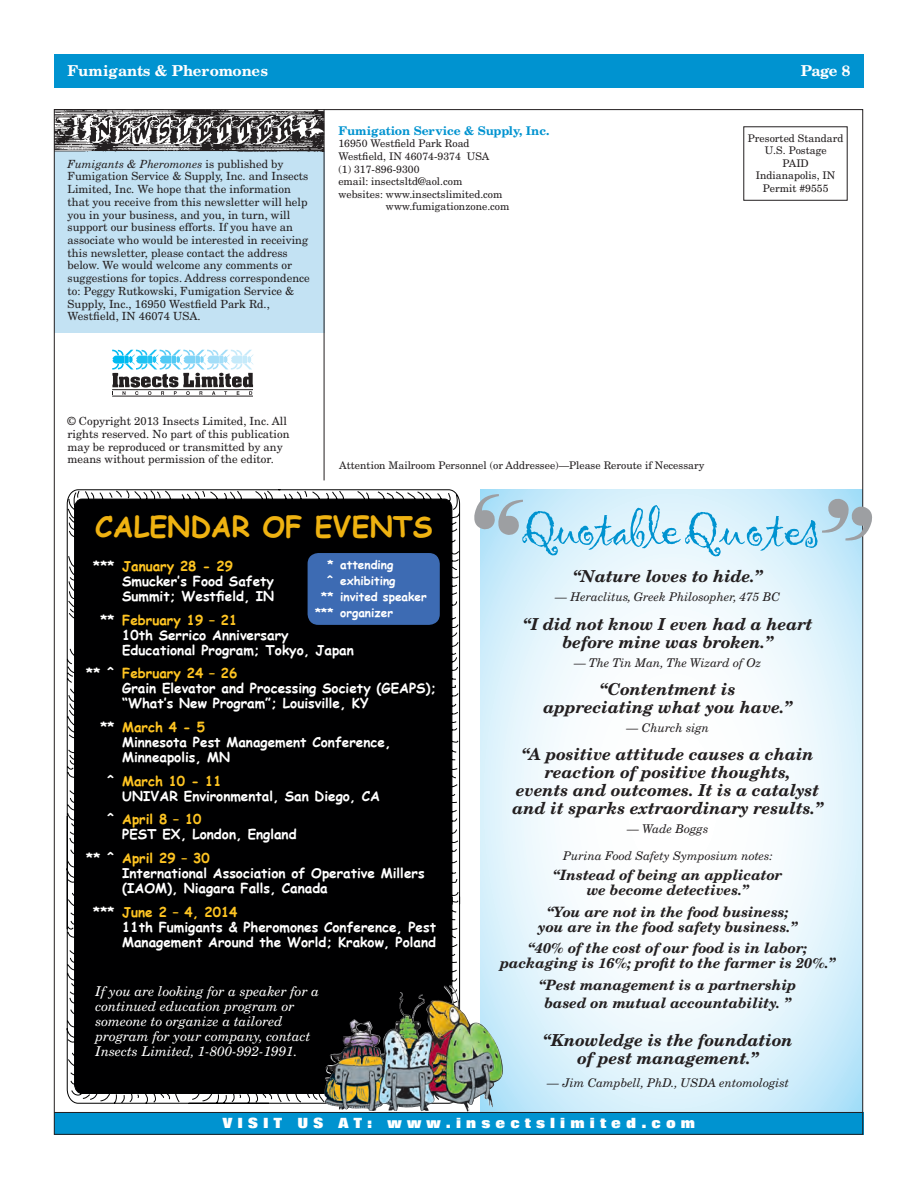
<style>
.page{position:relative;width:918px;height:1188px;background:#fff}
.page>*{position:absolute;margin:0;border:0;box-sizing:border-box;transform-origin:0 0}
.t1{font:700 28.5px "Comic Sans MS";color:#efb211}
.t2{font:italic 700 16.5px/18px "New Century Schlbk";color:#231f20;text-align:center}
.t3{font:700 15px "New Century Schlbk";color:#fff}
.t4{font:italic 700 14.25px/15px "New Century Schlbk";color:#231f20;text-align:center}
.t5{font:800 14.25px "Folio";color:#fff}
.t6{font:700 13.5px/15px "Comic Sans MS";color:#fff}
.t7{font:italic 13.5px/15px "New Century Schlbk";color:#fff}
.t8{font:italic 12px "New Century Schlbk";color:#231f20}
.t9{font:700 12px "New Century Schlbk";color:#0093d0}
.t10{font:700 11.85px "Comic Sans MS";color:#fff}
.t11{font:11.25px/12.8px "New Century Schlbk";color:#231f20}
.t12{font:10.5px/12.6px "New Century Schlbk";color:#231f20;text-align:center}
.s1{font-style:italic}
.s2{color:#fff}
.s3{color:#fec422}
</style>
<div class="page">
<svg style="left:481px;top:489px;width:380px;height:623px"></svg>
<svg style="left:66px;top:489px;width:395px;height:615px;background:#0e0e0f"></svg>
<div style="left:308px;top:553px;width:132px;height:72px;background:#3d6bb3;border-radius:11px"></div>
<div style="left:54px;top:1112px;width:809px;height:23px;background:#0093d0"></div>
<div style="left:54px;top:54px;width:809px;height:34px;background:#0093d0"></div>
<hr style="left:54px;top:1112px;width:809px;height:1px;background:#231f20">
<div style="left:54px;top:151px;width:270px;height:182px;background:#c3e2f3"></div>
<img style="left:56px;top:111px;width:268px;height:41px">
<div style="left:112px;top:350px;width:152px;height:50px;background:linear-gradient(to right,#fff,#fff)"></div>
<hr style="left:112px;top:396px;width:141px;height:1px;background:#231f20">
<svg style="left:112px;top:350px;width:142px;height:45px"></svg>
<div style="left:743px;top:126px;width:105px;height:75px;border:1px solid #231f20"></div>
<hr style="left:324px;top:109px;width:1px;height:371px;background:#231f20">
<img style="left:321px;top:986px;width:137px;height:125px">
<svg style="left:474px;top:494px;width:398px;height:62px;background:#badff0"></svg>
<h3 class="t3" style="left:68px;top:62px;width:202px">Fumigants &amp; Pheromones</h3>
<h3 class="t3" style="left:801px;top:62px;width:51px">Page 8</h3>
<p class="t11" style="left:68px;top:157px;width:244px"><span class="s1">Fumigants &amp; Pheromones</span> is published by Fumigation Service &amp; Supply, Inc. and Insects Limited, Inc. We hope that the information that you receive from this newsletter will help you in your business, and you, in turn, will support our business efforts. If you have an associate who would be interested in receiving this newsletter, please contact the address below. We would welcome any comments or suggestions for topics. Address correspondence to: Peggy Rutkowski, Fumigation Service &amp; Supply, Inc., 16950 Westfield Park Rd., Westfield, IN 46074 USA.</p>
<p class="t9" style="left:338px;top:123px;width:213px">Fumigation Service &amp; Supply, Inc.</p>
<p class="t12" style="left:338px;top:137px;width:173px;text-align:left">16950 Westfield Park Road<br>Westfield, IN 46074-9374 USA<br>(1) 317-896-9300<br>email: insectsltd@aol.com websites: www.insectslimited.com <span class="s2">websites:</span> www.fumigationzone.com</p>
<p class="t11" style="left:68px;top:415px;width:224px">© Copyright 2013 Insects Limited, Inc. All rights reserved. No part of this publication may be reproduced or transmitted by any means without permission of the editor.</p>
<p class="t12" style="left:339px;top:459px;width:367px">Attention Mailroom Personnel (or Addressee)—Please Reroute if Necessary</p>
<p class="t12" style="left:748px;top:131px;width:97px">Presorted Standard<br>U.S. Postage<br>PAID<br>Indianapolis, IN<br>Permit #9555</p>
<h1 class="t1" style="left:95px;top:506px;width:339px">calendar of events</h1>
<p class="t10" style="left:328px;top:556px;width:67px">* attending</p>
<p class="t10" style="left:327px;top:572px;width:70px">^ exhibiting</p>
<p class="t10" style="left:321px;top:588px;width:107px">** invited speaker</p>
<p class="t10" style="left:315px;top:604px;width:79px">*** organizer</p>
<p class="t6" style="left:122px;top:558px;width:153px;text-indent:-29px">*** <span class="s3">January 28 - 29<br></span>Smucker’s Food Safety<br>Summit; Westfield, IN</p>
<p class="t6" style="left:122px;top:612px;width:233px;text-indent:-22px">** <span class="s3">February 19 – 21<br></span>10th Serrico Anniversary<br>Educational Program; Tokyo, Japan</p>
<p class="t6" style="left:122px;top:665px;width:316px;text-indent:-36px">** ^ <span class="s3">February 24 – 26<br></span>Grain Elevator and Processing Society (GEAPS); “What’s New Program”; Louisville, KY</p>
<p class="t6" style="left:122px;top:719px;width:270px;text-indent:-22px">** <span class="s3">March 4 - 5<br></span>Minnesota Pest Management Conference,<br>Minneapolis, MN</p>
<p class="t6" style="left:122px;top:773px;width:259px;text-indent:-16px">^ <span class="s3">March 10 - 11<br></span>UNIVAR Environmental, San Diego, CA</p>
<p class="t6" style="left:122px;top:811px;width:176px;text-indent:-16px">^ <span class="s3">April 8 – 10<br></span>PEST EX, London, England</p>
<p class="t6" style="left:122px;top:850px;width:304px;text-indent:-36px">** ^ <span class="s3">April 29 – 30<br></span>International Association of Operative Millers (IAOM), Niagara Falls, Canada</p>
<p class="t6" style="left:122px;top:904px;width:315px;text-indent:-29px">*** <span class="s3">June 2 – 4, 2014<br></span>11th Fumigants &amp; Pheromones Conference, Pest<br>Management Around the World; Krakow, Poland</p>
<p class="t7" style="left:96px;top:984px;width:225px">If you are looking for a speaker for a continued education program or someone to organize a tailored program for your company, contact Insects Limited, 1-800-992-1991.</p>
<h2 class="t2" style="left:573px;top:567px;width:191px">“Nature loves to hide.”</h2>
<p class="t8" style="left:555px;top:590px;width:226px">— Heraclitus, Greek Philosopher, 475 BC</p>
<h2 class="t2" style="left:523px;top:615px;width:291px">“I did not know I even had a heart before mine was broken.”</h2>
<p class="t8" style="left:574px;top:655px;width:189px">— The Tin Man, The Wizard of Oz</p>
<h2 class="t2" style="left:543px;top:680px;width:251px">“Contentment is appreciating what you have.”</h2>
<p class="t8" style="left:626px;top:720px;width:84px">— Church sign</p>
<h2 class="t2" style="left:513px;top:745px;width:312px">“A positive attitude causes a chain reaction of positive thoughts,<br>events and outcomes. It is a catalyst and it sparks extraordinary results.”</h2>
<p class="t8" style="left:627px;top:822px;width:83px">— Wade Boggs</p>
<p class="t8" style="left:563px;top:848px;width:211px">Purina Food Safety Symposium notes:</p>
<p class="t4" style="left:553px;top:867px;width:231px">“Instead of being an applicator we become detectives.”</p>
<p class="t4" style="left:538px;top:904px;width:261px">“You are not in the food business; you are in the food safety business.”</p>
<p class="t4" style="left:500px;top:940px;width:337px">“40% of the cost of our food is in labor; packaging is 16%; profit to the farmer is 20%.”</p>
<p class="t4" style="left:539px;top:975px;width:259px;line-height:18px">“Pest management is a partnership based on mutual accountability. ”</p>
<h2 class="t2" style="left:543px;top:1030px;width:251px">“Knowledge is the foundation of pest management.”</h2>
<p class="t8" style="left:547px;top:1075px;width:244px">— Jim Campbell, PhD., USDA entomologist</p>
<p class="t5" style="left:223px;top:1115px;width:474px">V I S I T U S A T : w w w . i n s e c t s l i m i t e d . c o m</p>
</div>
